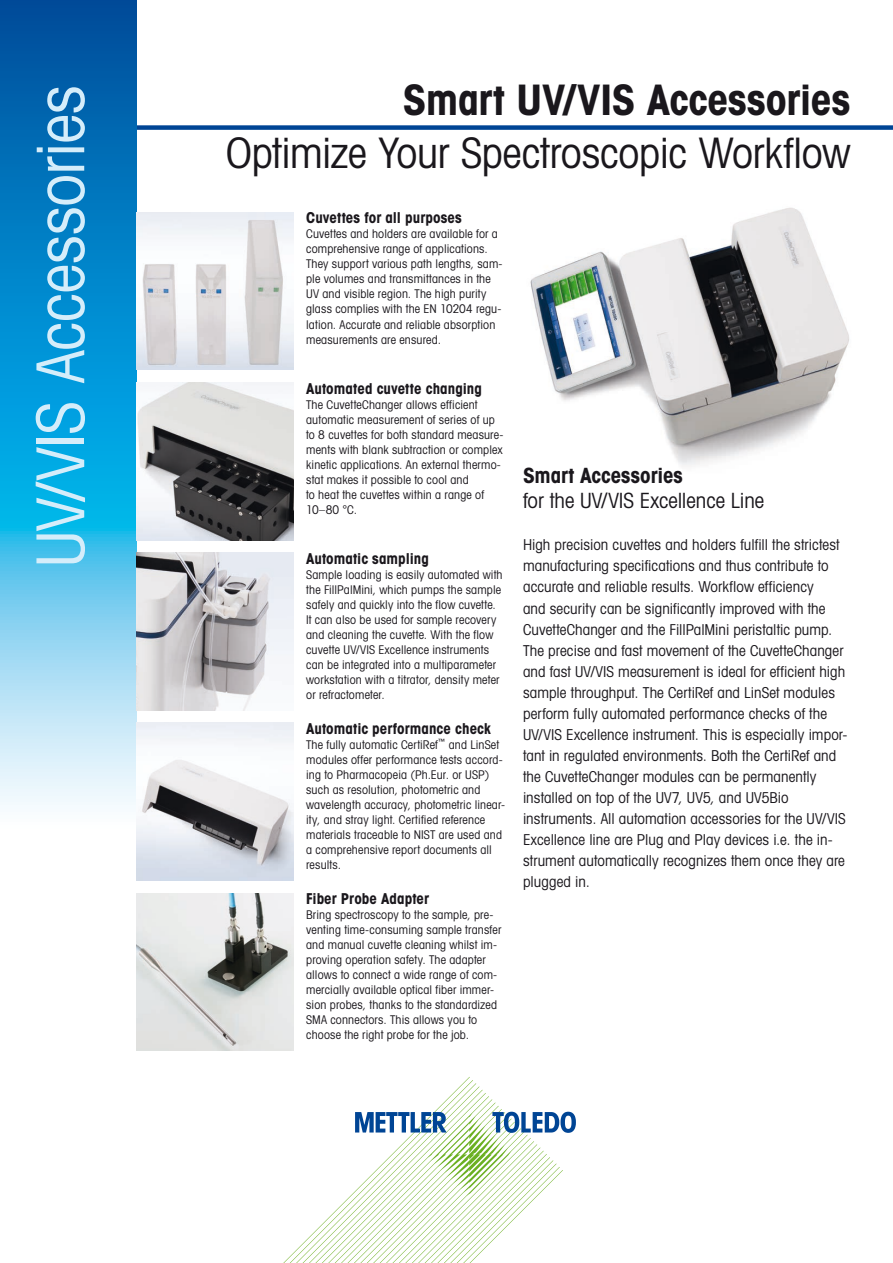
<style>
.page{position:relative;width:893px;height:1263px;background:#fff}
.page>*{position:absolute;margin:0;border:0;box-sizing:border-box;transform-origin:0 0}
.E_Vertical_Text_Cove{font:66px "Avant Gardefor MT Bk";letter-spacing:-.01em;color:#d5edfa}
.E_Headline_Cover_boo{font:42px "Avant Gardefor MT Bk";letter-spacing:-.005em;color:#1a171c}
.E_Headline_Cover_bol{font:42px "Avant Gardefor MT Bd";letter-spacing:-.005em;color:#1a171c}
.E_Title1_book_14_17p{font:21px "Avant Gardefor MT Bk";letter-spacing:-.005em;color:#1a171c}
.E_Title1_bold_14_17p{font:21px "Avant Gardefor MT Bd";color:#1a171c}
.E_Running_Text_book{font:15px/21px "Avant Gardefor MT Bk";letter-spacing:.005em;color:#1a171c}
.E_Feature_DS_Title_b{font:15px "Avant Gardefor MT Bd";letter-spacing:.005em;color:#1a171c}
.E_Captions_book_8_10{font:12px/15px "Avant Gardefor MT Bk";letter-spacing:.015em;color:#1a171c}
._12_Running_Text_10{font:12px/15px "Avant Gardefor MT Bk";letter-spacing:.015em;color:#1a171c}
</style>
<div class="page">
<div style="left:111px;top:125px;width:782px;height:5px;background:#004595"></div>
<svg style="left:0;top:0;width:136px;height:805px;background:#36a1d6"></svg>
<svg style="left:283px;top:1077px;width:293px;height:186px"></svg>
<img style="left:136px;top:553px;width:158px;height:157px">
<img style="left:136px;top:383px;width:158px;height:157px">
<img style="left:136px;top:213px;width:158px;height:157px">
<img style="left:530px;top:207px;width:319px;height:259px">
<img style="left:136px;top:723px;width:158px;height:157px">
<img style="left:136px;top:893px;width:158px;height:157px">
<p class="E_Vertical_Text_Cove" style="left:20px;top:567px;width:484px;rotate:-90deg">UV/VIS Accessories</p>
<p class="E_Headline_Cover_bol" style="left:403px;top:73px;width:449px">Smart UV/VIS Accessories</p>
<p class="E_Headline_Cover_boo" style="left:226px;top:127px;width:626px">Optimize Your Spectroscopic Workflow</p>
<p class="E_Feature_DS_Title_b" style="left:306px;top:208px;width:157px">Cuvettes for all purposes</p>
<p class="E_Captions_book_8_10" style="left:306px;top:226px;width:198px">Cuvettes and holders are available for a comprehensive range of applications.<br>They support various path lengths, sam&shy;ple volumes and transmittances in the UV and visible region. The high purity glass complies with the EN 10204 regu&shy;lation. Accurate and reliable absorption measurements are ensured.</p>
<p class="E_Feature_DS_Title_b" style="left:306px;top:379px;width:177px">Automated cuvette changing</p>
<p class="E_Captions_book_8_10" style="left:306px;top:396px;width:199px">The CuvetteChanger allows efficient automatic measurement of series of up to 8 cuvettes for both standard measure&shy;ments with blank subtraction or complex kinetic applications. An external thermo&shy;stat makes it possible to cool and<br>to heat the cuvettes within a range of 10–80 °C.</p>
<p class="E_Feature_DS_Title_b" style="left:306px;top:549px;width:124px">Automatic sampling</p>
<p class="_12_Running_Text_10" style="left:306px;top:567px;width:198px">Sample loading is easily automated with the FillPalMini, which pumps the sample safely and quickly into the flow cuvette.<br>It can also be used for sample recovery and cleaning the cuvette. With the flow cuvette UV/VIS Excellence instruments can be integrated into a multiparameter workstation with a titrator, density meter or refractometer.</p>
<p class="E_Feature_DS_Title_b" style="left:306px;top:719px;width:186px">Automatic performance check</p>
<p class="E_Captions_book_8_10" style="left:306px;top:737px;width:200px">The fully automatic CertiRef<sup>™</sup> and LinSet modules offer performance tests accord&shy;ing to Pharmacopeia (Ph.Eur. or USP) such as resolution, photometric and wavelength accuracy, photometric linear&shy;ity, and stray light. Certified reference materials traceable to NIST are used and a comprehensive report documents all results.</p>
<p class="E_Feature_DS_Title_b" style="left:306px;top:889px;width:124px">Fiber Probe Adapter</p>
<p class="E_Captions_book_8_10" style="left:306px;top:907px;width:197px">Bring spectroscopy to the sample, pre&shy;venting time-consuming sample transfer and manual cuvette cleaning whilst im&shy;proving operation safety. The adapter allows to connect a wide range of com&shy;mercially available optical fiber immer&shy;sion probes, thanks to the standardized SMA connectors. This allows you to choose the right probe for the job.</p>
<p class="E_Title1_bold_14_17p" style="left:523px;top:462px;width:161px">Smart Accessories</p>
<p class="E_Title1_book_14_17p" style="left:523px;top:488px;width:243px">for the UV/VIS Excellence Line</p>
<p class="E_Running_Text_book" style="left:523px;top:534px;width:318px">High precision cuvettes and holders fulfill the strictest manufacturing specifications and thus contribute to accurate and reliable results. Workflow efficiency</p>
<p class="E_Running_Text_book" style="left:523px;top:597px;width:326px">and security can be significantly improved with the CuvetteChanger and the FillPalMini peristaltic pump.<br>The precise and fast movement of the CuvetteChanger and fast UV/VIS measurement is ideal for efficient high sample throughput. The CertiRef and LinSet modules perform fully automated performance checks of the UV/VIS Excellence instrument. This is especially impor&shy;tant in regulated environments. Both the CertiRef and the CuvetteChanger modules can be permanently installed on top of the UV7, UV5, and UV5Bio instruments. All automation accessories for the UV/VIS Excellence line are Plug and Play devices i.e. the in&shy;strument automatically recognizes them once they are plugged in.</p>
</div>
